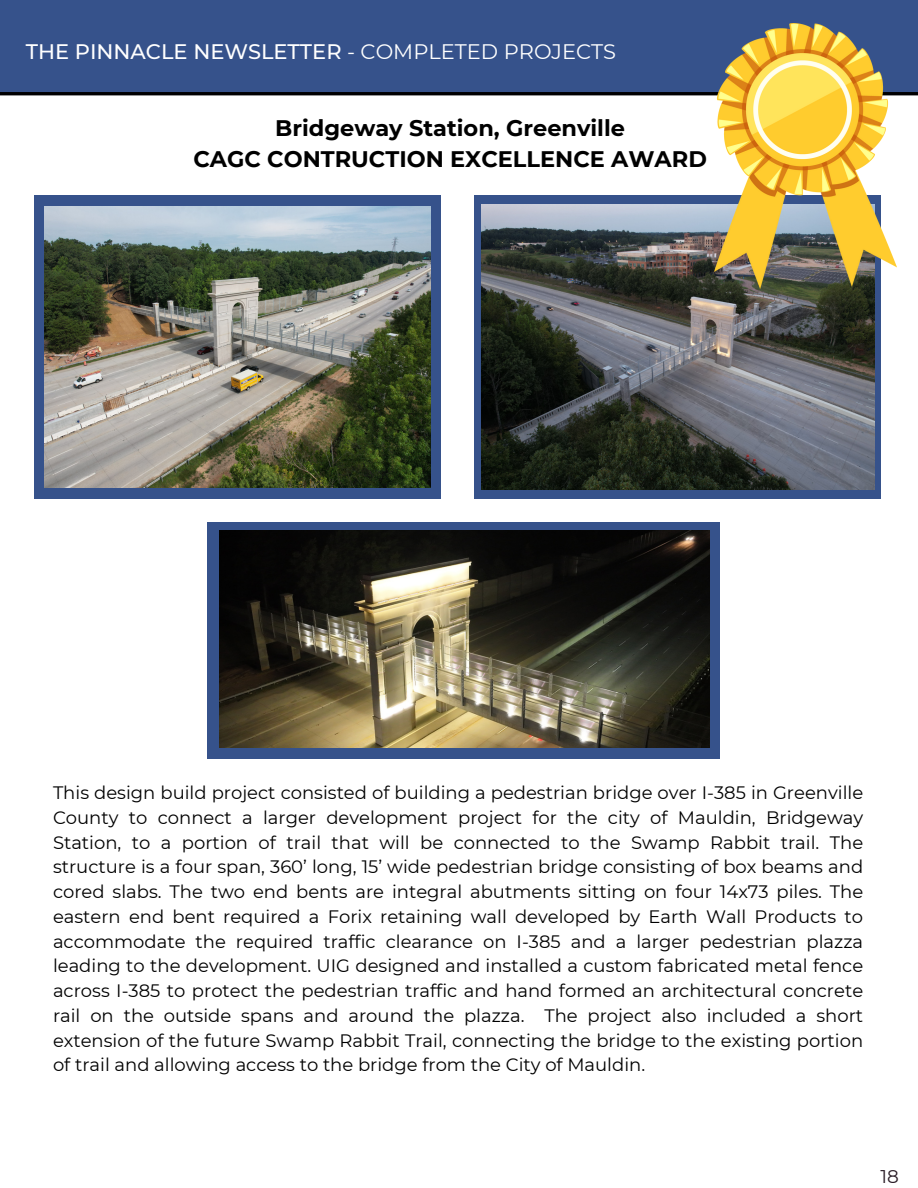
<style>
.page{position:relative;width:918px;height:1188px;background:#fff}
.page>*{position:absolute;margin:0;border:0;box-sizing:border-box;transform-origin:0 0}
.t1{font:700 22.5px "Montserrat";color:#000}
.t2{font:500 21px "Montserrat";color:#fff}
.t3{font:18.45px "Montserrat";color:#291b25}
.t4{font:18px/24.8px "Montserrat";color:#000;text-align:justify}
.s1{font-weight:400}
</style>
<div class="page">
<div style="left:0;top:0;width:918px;height:94px;background:#36528b"></div>
<hr style="left:0;top:92px;width:918px;height:3px;background:#000">
<div style="left:34px;top:195px;width:407px;height:304px;background:#36528b"></div>
<img style="left:44px;top:206px;width:386px;height:282px">
<div style="left:474px;top:195px;width:407px;height:304px;background:#36528b"></div>
<img style="left:481px;top:205px;width:394px;height:284px">
<div style="left:207px;top:523px;width:513px;height:236px;background:#36528b"></div>
<img style="left:220px;top:531px;width:489px;height:217px">
<img style="left:715px;top:23px;width:182px;height:266px">
<p class="t2" style="left:26px;top:38px;width:592px">THE PINNACLE NEWSLETTER <span class="s1">- COMPLETED PROJECTS</span></p>
<p class="t1" style="left:275px;top:114px;width:351px">Bridgeway Station, Greenville</p>
<p class="t1" style="left:193px;top:145px;width:515px">CAGC CONTRUCTION EXCELLENCE AWARD</p>
<p class="t4" style="left:53px;top:780px;width:812px">This design build project consisted of building a pedestrian bridge over I-385 in Greenville County to connect a larger development project for the city of Mauldin, Bridgeway Station, to a portion of trail that will be connected to the Swamp Rabbit trail. The structure is a four span, 360’ long, 15’ wide pedestrian bridge consisting of box beams and cored slabs. The two end bents are integral abutments sitting on four 14x73 piles. The eastern end bent required a Forix retaining wall developed by Earth Wall Products to accommodate the required traffic clearance on I-385 and a larger pedestrian plazza leading to the development. UIG designed and installed a custom fabricated metal fence across I-385 to protect the pedestrian traffic and hand formed an architectural concrete rail on the outside spans and around the plazza. The project also included a short extension of the future Swamp Rabbit Trail, connecting the bridge to the existing portion of trail and allowing access to the bridge from the City of Mauldin.</p>
<p class="t3" style="left:881px;top:1165px;width:20px">18</p>
</div>
